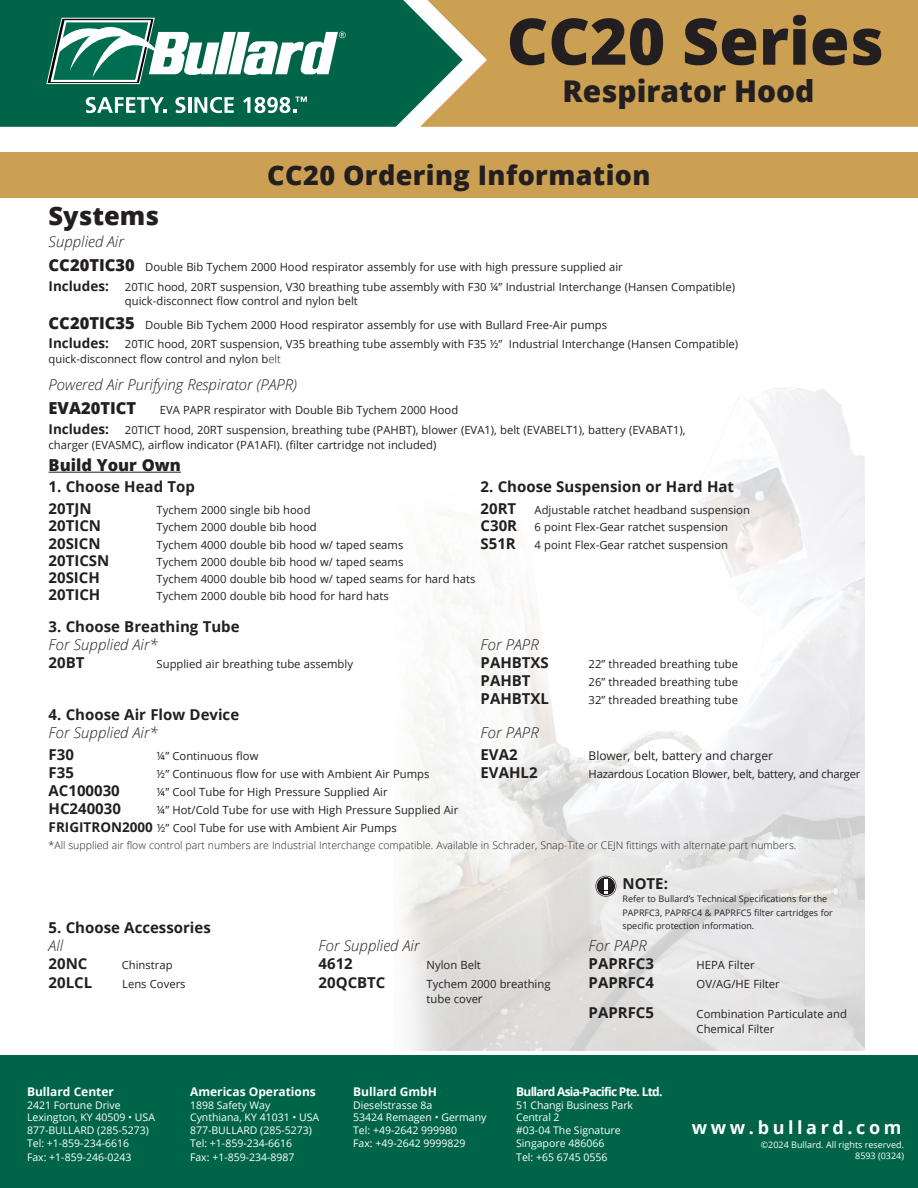
<style>
.page{position:relative;width:918px;height:1188px;background:#fff}
.page>*{position:absolute;margin:0;border:0;box-sizing:border-box;transform-origin:0 0}
.t1{font:800 64.2px "Open Sans";color:#231f20}
.t2{font:800 30px "Open Sans";color:#231f20}
.t3{font:800 27px "Open Sans";letter-spacing:.015em;color:#231f20}
.t4{font:800 25.5px "Open Sans";color:#231f20}
.t5{font:700 18px "Open Sans";letter-spacing:.2em;color:#fff}
.t6{font:800 16.5px "Open Sans";color:#231f20}
.t7{font:700 15px "Open Sans";color:#231f20}
.t8{font:italic 300 15px "Open Sans";color:#231f20}
.t9{font:700 12px "Open Sans";color:#fff}
.t10{font:12px "Open Sans";color:#231f20}
.t11{font:700 12px "Open Sans";letter-spacing:-.06em;color:#fff}
.t12{font:11.25px/15px "Open Sans";color:#231f20}
.t13{font:11.25px "Open Sans";letter-spacing:-.02em;color:#231f20}
.t14{font:10.5px/12.6px "Open Sans";color:#fff}
.t15{font:300 10.5px "Open Sans";color:#231f20}
.t16{font:9px/13.5px "Open Sans";color:#231f20}
.t17{font:9px "Open Sans";color:#fff}
.s1{font-weight:800;font-size:16.5px}
.s2{font-weight:700;font-size:13.5px}
.s3{font-weight:300}
.s4{font-weight:700;font-size:15px}
.s5{font-size:12px}
</style>
<div class="page">
<div style="left:0;top:152px;width:918px;height:45px;background:#cba052"></div>
<img style="left:402px;top:388px;width:462px;height:663px">
<hr style="left:49px;top:472px;width:132px;height:1px;background:#231f20">
<div style="left:0;top:0;width:420px;height:127px;background:#006548"></div>
<svg style="left:420px;top:0;width:498px;height:127px;background:#c7a259"></svg>
<svg style="left:46px;top:18px;width:300px;height:66px"></svg>
<svg style="left:86px;top:97px;width:80px;height:16px"></svg>
<svg style="left:175px;top:97px;width:11px;height:16px"></svg>
<hr style="left:188px;top:97px;width:3px;height:16px;background:#fff">
<svg style="left:194px;top:97px;width:40px;height:16px"></svg>
<svg style="left:243px;top:97px;width:64px;height:16px"></svg>
<div style="left:0;top:1055px;width:918px;height:133px;background:#006548"></div>
<svg style="left:595px;top:876px;width:21px;height:21px"></svg>
<p class="t1" style="left:507px;top:-7px;width:379px">CC20 Series</p>
<p class="t2" style="left:563px;top:68px;width:253px">Respirator Hood</p>
<p class="t3" style="left:267px;top:155px;width:385px">CC20 Ordering Information</p>
<p class="t4" style="left:49px;top:196px;width:112px">Systems</p>
<p class="t8" style="left:49px;top:231px;width:77px">Supplied Air</p>
<p class="t12" style="left:49px;top:259px;width:576px"><span class="s1">CC20TIC30</span> Double Bib Tychem 2000 Hood respirator assembly for use with high pressure supplied air</p>
<p class="t12" style="left:49px;top:279px;width:688px"><span class="s2">Includes:</span> 20TIC hood, 20RT suspension, V30 breathing tube assembly with F30 ¼” Industrial Interchange (Hansen Compatible)</p>
<p class="t12" style="left:125px;top:293px;width:234px">quick-disconnect flow control and nylon belt</p>
<p class="t12" style="left:49px;top:317px;width:560px"><span class="s1">CC20TIC35</span> Double Bib Tychem 2000 Hood respirator assembly for use with Bullard Free-Air pumps</p>
<p class="t12" style="left:49px;top:337px;width:691px"><span class="s2">Includes:</span> 20TIC hood, 20RT suspension, V35 breathing tube assembly with F35 ½” Industrial Interchange (Hansen Compatible) quick-disconnect flow control and nylon b<span class="s3">elt</span></p>
<p class="t8" style="left:49px;top:375px;width:250px">Powered Air Purifying Respirator (PAPR)</p>
<p class="t6" style="left:49px;top:396px;width:89px">EVA20TICT</p>
<p class="t12" style="left:160px;top:402px;width:300px">EVA PAPR respirator with Double Bib Tychem 2000 Hood</p>
<p class="t12" style="left:49px;top:422px;width:639px"><span class="s2">Includes:</span> 20TICT hood, 20RT suspension, breathing tube (PAHBT), blower (EVA1), belt (EVABELT1), battery (EVABAT1), charger (EVASMC), airflow indicator (PA1AFI). (filter cartridge not included)</p>
<p class="t6" style="left:49px;top:452px;width:134px">Build Your Own</p>
<p class="t7" style="left:49px;top:476px;width:148px">1. Choose Head Top</p>
<p class="t7" style="left:481px;top:476px;width:255px">2. Choose Suspension or Hard Hat</p>
<p class="t7" style="left:49px;top:498px;width:44px">20TJN</p>
<p class="t12" style="left:157px;top:502px;width:155px">Tychem 2000 single bib hood</p>
<p class="t12" style="left:481px;top:502px;width:271px"><span class="s4">20RT</span> Adjustable ratchet headband suspension</p>
<p class="t7" style="left:49px;top:515px;width:54px">20TICN</p>
<p class="t12" style="left:157px;top:519px;width:162px">Tychem 2000 double bib hood</p>
<p class="t12" style="left:481px;top:519px;width:249px"><span class="s4">C30R</span> 6 point Flex-Gear ratchet suspension</p>
<p class="t7" style="left:49px;top:533px;width:54px">20SICN</p>
<p class="t12" style="left:157px;top:537px;width:248px">Tychem 4000 double bib hood w/ taped seams</p>
<p class="t12" style="left:481px;top:537px;width:249px"><span class="s4">S51R</span> 4 point Flex-Gear ratchet suspension</p>
<p class="t7" style="left:49px;top:550px;width:62px">20TICSN</p>
<p class="t12" style="left:157px;top:554px;width:248px">Tychem 2000 double bib hood w/ taped seams</p>
<p class="t7" style="left:49px;top:567px;width:53px">20SICH</p>
<p class="t12" style="left:157px;top:571px;width:320px">Tychem 4000 double bib hood w/ taped seams for hard hats</p>
<p class="t7" style="left:49px;top:584px;width:53px">20TICH</p>
<p class="t12" style="left:157px;top:588px;width:234px">Tychem 2000 double bib hood for hard hats</p>
<p class="t7" style="left:49px;top:616px;width:192px">3. Choose Breathing Tube</p>
<p class="t8" style="left:49px;top:634px;width:111px">For Supplied Air*</p>
<p class="t8" style="left:481px;top:634px;width:60px">For PAPR</p>
<p class="t7" style="left:49px;top:652px;width:37px">20BT</p>
<p class="t12" style="left:157px;top:656px;width:198px">Supplied air breathing tube assembly</p>
<p class="t7" style="left:481px;top:652px;width:70px">PAHBTXS</p>
<p class="t12" style="left:589px;top:656px;width:151px">22” threaded breathing tube</p>
<p class="t7" style="left:481px;top:670px;width:52px">PAHBT</p>
<p class="t12" style="left:589px;top:674px;width:151px">26” threaded breathing tube</p>
<p class="t7" style="left:481px;top:688px;width:70px">PAHBTXL</p>
<p class="t12" style="left:589px;top:692px;width:151px">32” threaded breathing tube</p>
<p class="t7" style="left:49px;top:704px;width:192px">4. Choose Air Flow Device</p>
<p class="t8" style="left:49px;top:722px;width:111px">For Supplied Air*</p>
<p class="t8" style="left:481px;top:722px;width:60px">For PAPR</p>
<p class="t7" style="left:49px;top:744px;width:27px">F30</p>
<p class="t12" style="left:157px;top:749px;width:103px">¼” Continuous flow</p>
<p class="t7" style="left:481px;top:744px;width:39px">EVA2</p>
<p class="t10" style="left:589px;top:748px;width:186px">Blower, belt, battery and charger</p>
<p class="t7" style="left:49px;top:762px;width:27px">F35</p>
<p class="t12" style="left:157px;top:767px;width:274px">½” Continuous flow for use with Ambient Air Pumps</p>
<p class="t7" style="left:481px;top:762px;width:59px">EVAHL2</p>
<p class="t13" style="left:589px;top:767px;width:273px">Hazardous Location Blower, belt, battery, and charger</p>
<p class="t7" style="left:49px;top:780px;width:73px">AC100030</p>
<p class="t12" style="left:157px;top:785px;width:233px">¼” Cool Tube for High Pressure Supplied Air</p>
<p class="t7" style="left:49px;top:798px;width:74px">HC240030</p>
<p class="t12" style="left:157px;top:803px;width:303px">¼” Hot/Cold Tube for use with High Pressure Supplied Air</p>
<p class="t12" style="left:49px;top:821px;width:350px"><span class="s2">FRIGITRON2000</span> ½” Cool Tube for use with Ambient Air Pumps</p>
<p class="t15" style="left:49px;top:838px;width:749px">*All supplied air flow control part numbers are Industrial Interchange compatible. Available in Schrader, Snap-Tite or CEJN fittings with alternate part numbers.</p>
<p class="t7" style="left:622px;top:873px;width:47px">NOTE:</p>
<p class="t16" style="left:622px;top:892px;width:212px">Refer to Bullard’s Technical Specifications for the<br>PAPRFC3, PAPRFC4 &amp; PAPRFC5 filter cartridges for specific protection information.</p>
<p class="t7" style="left:49px;top:917px;width:164px">5. Choose Accessories</p>
<p class="t8" style="left:49px;top:935px;width:16px">All</p>
<p class="t8" style="left:319px;top:935px;width:102px">For Supplied Air</p>
<p class="t8" style="left:589px;top:935px;width:60px">For PAPR</p>
<p class="t7" style="left:49px;top:953px;width:40px">20NC</p>
<p class="t12" style="left:122px;top:957px;width:52px">Chinstrap</p>
<p class="t7" style="left:319px;top:953px;width:36px">4612</p>
<p class="t12" style="left:427px;top:957px;width:56px">Nylon Belt</p>
<p class="t7" style="left:589px;top:953px;width:67px">PAPRFC3</p>
<p class="t12" style="left:697px;top:957px;width:60px">HEPA Filter</p>
<p class="t7" style="left:49px;top:972px;width:45px">20LCL</p>
<p class="t12" style="left:122px;top:976px;width:65px">Lens Covers</p>
<p class="t7" style="left:319px;top:972px;width:68px">20QCBTC</p>
<p class="t12" style="left:427px;top:976px;width:125px">Tychem 2000 breathing</p>
<p class="t7" style="left:589px;top:972px;width:67px">PAPRFC4</p>
<p class="t12" style="left:697px;top:976px;width:85px">OV/AG/HE Filter</p>
<p class="t12" style="left:427px;top:991px;width:58px">tube cove<span class="s5">r</span></p>
<p class="t7" style="left:589px;top:1002px;width:67px">PAPRFC5</p>
<p class="t12" style="left:697px;top:1006px;width:152px">Combination Particulate and<br>Chemical Filter</p>
<p class="t9" style="left:27px;top:1083px;width:89px">Bullard Center</p>
<p class="t14" style="left:27px;top:1098px;width:95px">2421 Fortune Drive</p>
<p class="t14" style="left:27px;top:1111px;width:130px">Lexington, KY 40509 • USA</p>
<p class="t14" style="left:27px;top:1124px;width:123px">877-BULLARD (285-5273)</p>
<p class="t14" style="left:27px;top:1136px;width:104px">Tel: +1-859-234-6616</p>
<p class="t14" style="left:27px;top:1151px;width:106px">Fax: +1-859-246-0243</p>
<p class="t9" style="left:190px;top:1083px;width:127px">Americas Operations</p>
<p class="t14" style="left:190px;top:1098px;width:82px">1898 Safety Way</p>
<p class="t14" style="left:190px;top:1111px;width:131px">Cynthiana, KY 41031 • USA</p>
<p class="t14" style="left:190px;top:1124px;width:123px">877-BULLARD (285-5273)</p>
<p class="t14" style="left:190px;top:1136px;width:104px">Tel: +1-859-234-6616</p>
<p class="t14" style="left:190px;top:1151px;width:106px">Fax: +1-859-234-8987</p>
<p class="t9" style="left:353px;top:1083px;width:85px">Bullard GmbH</p>
<p class="t14" style="left:353px;top:1098px;width:81px">Dieselstrasse 8a</p>
<p class="t14" style="left:353px;top:1111px;width:135px">53424 Remagen • Germany</p>
<p class="t14" style="left:353px;top:1124px;width:106px">Tel: +49-2642 999980</p>
<p class="t14" style="left:353px;top:1136px;width:114px">Fax: +49-2642 9999829</p>
<p class="t11" style="left:516px;top:1083px;width:148px">Bullard Asia-Pacific Pte. Ltd.</p>
<p class="t14" style="left:516px;top:1098px;width:118px">51 Changi Business Park<br>Central 2</p>
<p class="t14" style="left:516px;top:1124px;width:106px">#03-04 The Signature</p>
<p class="t14" style="left:516px;top:1136px;width:90px">Singapore 486066</p>
<p class="t14" style="left:516px;top:1151px;width:93px">Tel: +65 6745 0556</p>
<p class="t5" style="left:692px;top:1114px;width:211px">www.bullard.com</p>
<p class="t17" style="left:761px;top:1139px;width:145px">©2024 Bullard. All rights reserved.</p>
<p class="t17" style="left:855px;top:1150px;width:50px">8593 (0324)</p>
</div>
